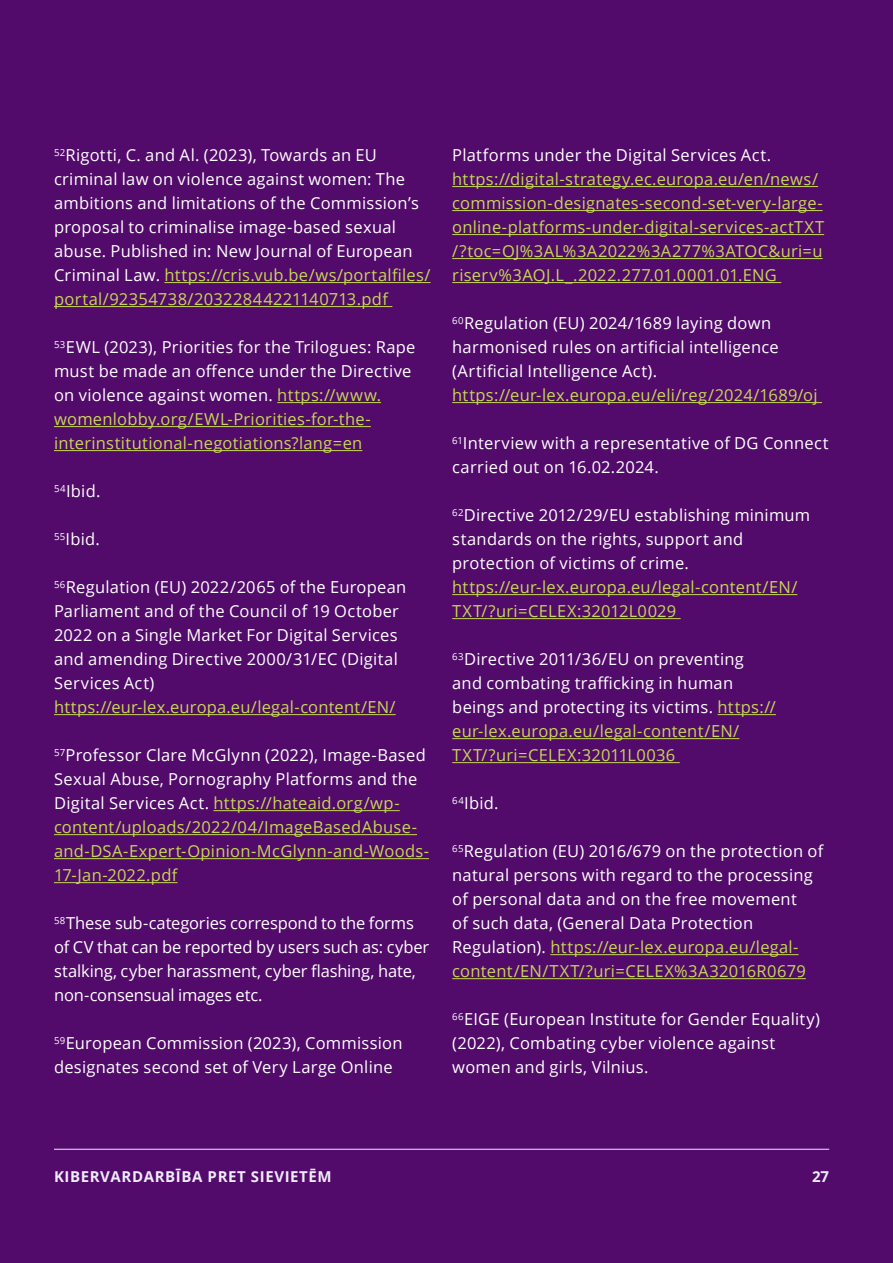
<style>
.page{position:relative;width:893px;height:1263px;background:#520a6b}
.page>*{position:absolute;margin:0;border:0;box-sizing:border-box;transform-origin:0 0}
.t1{font:16.5px/24px "Open Sans";letter-spacing:.015em;color:#fff}
.t2{font:16.5px/24px "Open Sans";letter-spacing:.015em;color:#c6d854}
.t3{font:16.5px/24px "Open Sans";letter-spacing:-.01em;color:#fff}
.t4{font:700 15px "Open Sans";letter-spacing:.04em;color:#efebfb}
.s1{color:#c6d854}
.s2{color:#fff}
</style>
<div class="page">
<hr style="left:54px;top:1149px;width:775px;height:1px;background:#efebfb">
<hr style="left:164px;top:282px;width:267px;height:1px;background:#c6d854">
<hr style="left:54px;top:306px;width:338px;height:1px;background:#c6d854">
<hr style="left:277px;top:402px;width:104px;height:1px;background:#c6d854">
<hr style="left:54px;top:426px;width:317px;height:1px;background:#c6d854">
<hr style="left:54px;top:450px;width:308px;height:1px;background:#c6d854">
<hr style="left:54px;top:714px;width:342px;height:1px;background:#c6d854">
<hr style="left:213px;top:810px;width:187px;height:1px;background:#c6d854">
<hr style="left:54px;top:834px;width:363px;height:1px;background:#c6d854">
<hr style="left:54px;top:858px;width:375px;height:1px;background:#c6d854">
<hr style="left:54px;top:882px;width:124px;height:1px;background:#c6d854">
<hr style="left:452px;top:186px;width:366px;height:1px;background:#c6d854">
<hr style="left:452px;top:210px;width:371px;height:1px;background:#c6d854">
<hr style="left:452px;top:234px;width:372px;height:1px;background:#c6d854">
<hr style="left:452px;top:258px;width:371px;height:1px;background:#c6d854">
<hr style="left:452px;top:282px;width:329px;height:1px;background:#c6d854">
<hr style="left:452px;top:402px;width:370px;height:1px;background:#c6d854">
<hr style="left:452px;top:594px;width:345px;height:1px;background:#c6d854">
<hr style="left:452px;top:618px;width:229px;height:1px;background:#c6d854">
<hr style="left:717px;top:714px;width:59px;height:1px;background:#c6d854">
<hr style="left:452px;top:738px;width:287px;height:1px;background:#c6d854">
<hr style="left:452px;top:762px;width:228px;height:1px;background:#c6d854">
<hr style="left:550px;top:954px;width:249px;height:1px;background:#c6d854">
<hr style="left:452px;top:978px;width:354px;height:1px;background:#c6d854">
<p class="t1" style="left:54px;top:143px;width:378px"><sup>52</sup>Rigotti, C. and Al. (2023), Towards an EU criminal law on violence against women: The ambitions and limitations of the Commission’s proposal to criminalise image-based sexual abuse. Published in: New Journal of European Criminal Law. <span class="s1">https://cris.vub.be/ws/portalfiles/ portal/92354738/20322844221140713.pdf</span></p>
<p class="t1" style="left:54px;top:335px;width:363px"><sup>53</sup>EWL (2023), Priorities for the Trilogues: Rape must be made an offence under the Directive on violence against women. <span class="s1">https://www. womenlobby.org/EWL-Priorities-for-the&shy;interinstitutional-negotiations?lang=en</span></p>
<p class="t1" style="left:54px;top:479px;width:48px"><sup>54</sup>Ibid.</p>
<p class="t1" style="left:54px;top:527px;width:48px"><sup>55</sup>Ibid.</p>
<p class="t1" style="left:54px;top:575px;width:354px"><sup>56</sup>Regulation (EU) 2022/2065 of the European Parliament and of the Council of 19 October 2022 on a Single Market For Digital Services and amending Directive 2000/31/EC (Digital Services Act)</p>
<p class="t2" style="left:54px;top:695px;width:343px">https://eur-lex.europa.eu/legal-content/EN/</p>
<p class="t2" style="left:54px;top:743px;width:377px"><sup>57</sup><span class="s2">Professor Clare McGlynn (2022), Image-Based Sexual Abuse, Pornography Platforms and the Digital Services Act.</span> https://hateaid.org/wp&shy;content/uploads/2022/04/ImageBasedAbuse&shy;and-DSA-Expert-Opinion-McGlynn-and-Woods-17-Jan-2022.pdf</p>
<p class="t3" style="left:54px;top:911px;width:377px"><sup>58</sup>These sub-categories correspond to the forms of CV that can be reported by users such as: cyber stalking, cyber harassment, cyber flashing, hate, non-consensual images etc.</p>
<p class="t1" style="left:54px;top:1031px;width:350px"><sup>59</sup>European Commission (2023), Commission designates second set of Very Large Online</p>
<p class="t1" style="left:452px;top:143px;width:320px">Platforms under the Digital Services Act.</p>
<p class="t2" style="left:452px;top:167px;width:373px">https://digital-strategy.ec.europa.eu/en/news/ commission-designates-second-set-very-large&shy;online-platforms-under-digital-services-actTXT /?toc=OJ%3AL%3A2022%3A277%3ATOC&amp;uri=u riserv%3AOJ.L_.2022.277.01.0001.01.ENG</p>
<p class="t1" style="left:452px;top:311px;width:328px"><sup>60</sup>Regulation (EU) 2024/1689 laying down harmonised rules on artificial intelligence (Artificial Intelligence Act).</p>
<p class="t2" style="left:452px;top:383px;width:367px">https://eur-lex.europa.eu/eli/reg/2024/1689/oj</p>
<p class="t1" style="left:452px;top:431px;width:378px"><sup>61</sup>Interview with a representative of DG Connect carried out on 16.02.2024.</p>
<p class="t1" style="left:452px;top:503px;width:360px"><sup>62</sup>Directive 2012/29/EU establishing minimum standards on the rights, support and protection of victims of crime.</p>
<p class="t2" style="left:452px;top:575px;width:347px">https://eur-lex.europa.eu/legal-content/EN/<br>TXT/?uri=CELEX:32012L0029</p>
<p class="t1" style="left:452px;top:647px;width:325px"><sup>63</sup>Directive 2011/36/EU on preventing and combating trafficking in human beings and protecting its victims. <span class="s1">https:// eur-lex.europa.eu/legal-content/EN/ TXT/?uri=CELEX:32011L0036</span></p>
<p class="t1" style="left:452px;top:791px;width:48px"><sup>64</sup>Ibid.</p>
<p class="t1" style="left:452px;top:839px;width:373px"><sup>65</sup>Regulation (EU) 2016/679 on the protection of natural persons with regard to the processing of personal data and on the free movement<br>of such data, (General Data Protection Regulation). <span class="s1">https://eur-lex.europa.eu/legal&shy;content/EN/TXT/?uri=CELEX%3A32016R0679</span></p>
<p class="t1" style="left:452px;top:1007px;width:369px"><sup>66</sup>EIGE (European Institute for Gender Equality) (2022), Combating cyber violence against women and girls, Vilnius.</p>
<p class="t4" style="left:54px;top:1166px;width:279px">KIBERVARDARBĪBA PRET SIEVIETĒM</p>
<p class="t4" style="left:812px;top:1166px;width:19px">27</p>
</div>
